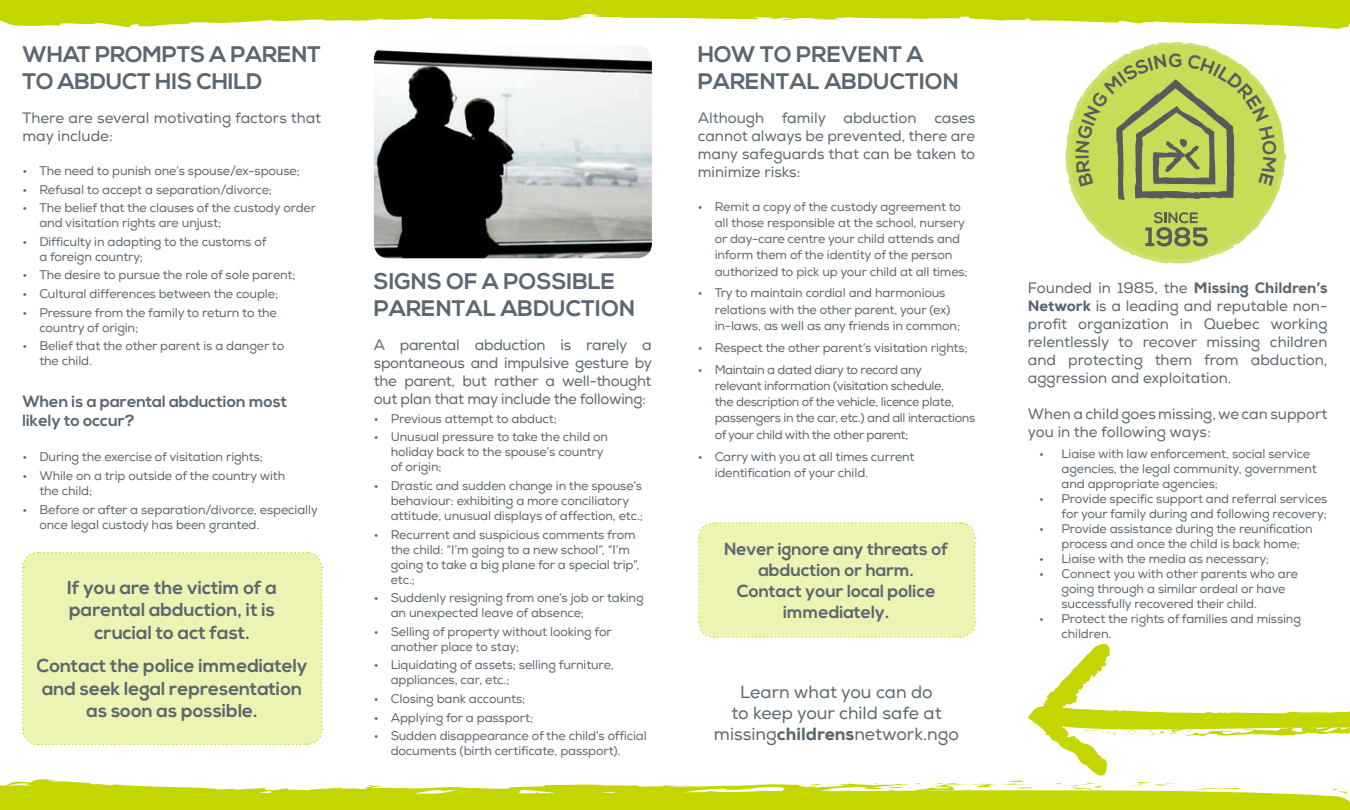
<style>
.page{position:relative;width:1350px;height:810px;background:#fff}
.page>*{position:absolute;margin:0;border:0;box-sizing:border-box;transform-origin:0 0}
.t1{font:700 22.5px/27px "Nexa";color:#5c6670}
.t2{font:700 18.75px/22.5px "Nexa";color:#5c6670;text-align:center}
.t3{font:700 18.75px "Nexa";color:#5a5a5c}
.t4{font:700 17.5px/21px "Nexa";color:#5c6670;text-align:center}
.t5{font:17.5px/21px "Nexa";color:#5c6670;text-align:center}
.t6{font:700 16.25px/19.5px "Nexa";color:#5c6670}
.t7{font:15px/18px "Nexa";color:#5c6670;text-align:justify}
.t8{font:12.5px/15px "Nexa";letter-spacing:-.01em;color:#5c6670}
.t9{font:12.5px/16.2px "Nexa";letter-spacing:-.03em;color:#5c6670}
.s1{font-weight:800}
</style>
<div class="page">
<svg style="left:0;top:0;width:1350px;height:29px"></svg>
<svg style="left:0;top:522px;width:1350px;height:288px"></svg>
<img style="left:374px;top:50px;width:278px;height:208px">
<svg style="left:1065px;top:136px;width:221px;height:128px"></svg>
<svg style="left:1147px;top:255px;width:6px;height:2px"></svg>
<svg style="left:1145px;top:212px;width:63px;height:35px;background:#9da959"></svg>
<svg style="left:1067px;top:42px;width:218px;height:159px"></svg>
<h1 class="t1" style="left:22px;top:41px;width:300px">WHAT PROMPTS A PARENT<br>TO ABDUCT HIS CHILD</h1>
<p class="t7" style="left:22px;top:110px;width:300px">There are several motivating factors that may include:</p>
<p class="t8" style="left:22px;top:163px;width:279px">• The need to punish one’s spouse/ex-spouse;</p>
<p class="t8" style="left:22px;top:182px;width:251px">• Refusal to accept a separation/divorce;</p>
<p class="t8" style="left:39px;top:201px;width:278px;text-indent:-17px">• The belief that the clauses of the custody order and visitation rights are unjust;</p>
<p class="t8" style="left:39px;top:234px;width:229px;text-indent:-17px">• Difficulty in adapting to the customs of a foreign country;</p>
<p class="t8" style="left:23px;top:268px;width:274px">• The desire to pursue the role of sole parent;</p>
<p class="t8" style="left:23px;top:286px;width:257px">• Cultural differences between the couple;</p>
<p class="t8" style="left:39px;top:305px;width:239px;text-indent:-17px">• Pressure from the family to return to the country of origin;</p>
<p class="t8" style="left:39px;top:339px;width:246px;text-indent:-17px">• Belief that the other parent is a danger to the child.</p>
<h3 class="t6" style="left:22px;top:392px;width:266px">When is a parental abduction most likely to occur?</h3>
<p class="t8" style="left:22px;top:450px;width:242px">• During the exercise of visitation rights;</p>
<p class="t8" style="left:39px;top:468px;width:247px;text-indent:-17px">• While on a trip outside of the country with the child;</p>
<p class="t8" style="left:39px;top:502px;width:280px;text-indent:-17px">• Before or after a separation/divorce, especially once legal custody has been granted.</p>
<h2 class="t2" style="left:67px;top:577px;width:211px">If you are the victim of a parental abduction, it is crucial to act fast.</h2>
<h2 class="t2" style="left:37px;top:655px;width:273px">Contact the police immediately and seek legal representation as soon as possible.</h2>
<h1 class="t1" style="left:374px;top:268px;width:263px">SIGNS OF A POSSIBLE<br>PARENTAL ABDUCTION</h1>
<p class="t7" style="left:374px;top:336px;width:280px">A parental abduction is rarely a spontaneous and impulsive gesture by the parent, but rather a well-thought out plan that may include the following:</p>
<p class="t8" style="left:374px;top:411px;width:184px">• Previous attempt to abduct;</p>
<p class="t8" style="left:391px;top:430px;width:219px;text-indent:-17px">• Unusual pressure to take the child on holiday back to the spouse’s country of origin;</p>
<p class="t8" style="left:391px;top:478px;width:254px;text-indent:-17px">• Drastic and sudden change in the spouse’s behaviour: exhibiting a more conciliatory attitude, unusual displays of affection, etc.;</p>
<p class="t8" style="left:391px;top:527px;width:250px;text-indent:-17px">• Recurrent and suspicious comments from the child: “I’m going to a new school”, “I’m going to take a big plane for a special trip”, etc.;</p>
<p class="t8" style="left:391px;top:591px;width:254px;text-indent:-17px">• Suddenly resigning from one’s job or taking an unexpected leave of absence;</p>
<p class="t8" style="left:391px;top:624px;width:223px;text-indent:-17px">• Selling of property without looking for another place to stay;</p>
<p class="t8" style="left:391px;top:658px;width:225px;text-indent:-17px">• Liquidating of assets; selling furniture, appliances, car, etc.;</p>
<p class="t8" style="left:374px;top:691px;width:153px">• Closing bank accounts;</p>
<p class="t8" style="left:374px;top:710px;width:161px">• Applying for a passport;</p>
<p class="t8" style="left:391px;top:729px;width:258px;text-indent:-17px">• Sudden disappearance of the child’s official documents (birth certificate, passport).</p>
<h1 class="t1" style="left:698px;top:41px;width:263px">HOW TO PREVENT A<br>PARENTAL ABDUCTION</h1>
<p class="t7" style="left:698px;top:110px;width:279px">Although family abduction cases cannot always be prevented, there are many safeguards that can be taken to minimize risks:</p>
<p class="t8" style="left:715px;top:198px;width:255px;line-height:16.2px;text-indent:-17px">• Remit a copy of the custody agreement to all those responsible at the school, nursery or day-care centre your child attends and inform them of the identity of the person authorized to pick up your child at all times;</p>
<p class="t8" style="left:715px;top:285px;width:247px;line-height:16.2px;text-indent:-17px">• Try to maintain cordial and harmonious relations with the other parent, your (ex) in-laws, as well as any friends in common;</p>
<p class="t8" style="left:698px;top:340px;width:271px">• Respect the other parent’s visitation rights;</p>
<p class="t9" style="left:715px;top:361px;width:262px;text-indent:-17px">• Maintain a dated diary to record any<br>relevant information (visitation schedule,<br>the description of the vehicle, licence plate, passengers in the car, etc.) and all interactions of your child with the other parent;</p>
<p class="t8" style="left:715px;top:448px;width:201px;line-height:16.2px;text-indent:-17px">• Carry with you at all times current identification of your child.</p>
<h3 class="t4" style="left:724px;top:539px;width:226px">Never ignore any threats of abduction or harm.<br>Contact your local police immediately.</h3>
<h3 class="t5" style="left:714px;top:682px;width:247px">Learn what you can do<br>to keep your child safe at missing<span class="s1">childrens</span>network.ngo</h3>
<h2 class="t3" style="left:1169px;top:50px;width:15px">G</h2>
<p class="t7" style="left:1028px;top:279px;width:301px">Founded in 1985, the <span class="s1">Missing Children’s Network</span> is a leading and reputable non&shy;profit organization in Quebec working relentlessly to recover missing children and protecting them from abduction, aggression and exploitation.</p>
<p class="t7" style="left:1028px;top:405px;width:301px">When a child goes missing, we can support you in the following ways:</p>
<p class="t8" style="left:1062px;top:446px;width:257px;text-indent:-22px">• Liaise with law enforcement, social service agencies, the legal community, government and appropriate agencies;</p>
<p class="t8" style="left:1039px;top:491px;width:290px;text-align:right">• Provide specific support and referral services for your family during and following recovery;</p>
<p class="t8" style="left:1062px;top:521px;width:253px;text-indent:-22px">• Provide assistance during the reunification process and once the child is back home;</p>
<p class="t8" style="left:1039px;top:551px;width:231px">• Liaise with the media as necessary;</p>
<p class="t8" style="left:1062px;top:566px;width:238px;text-indent:-22px">• Connect you with other parents who are going through a similar ordeal or have successfully recovered their child.</p>
<p class="t8" style="left:1062px;top:611px;width:241px;text-indent:-22px">• Protect the rights of families and missing children.</p>
</div>
